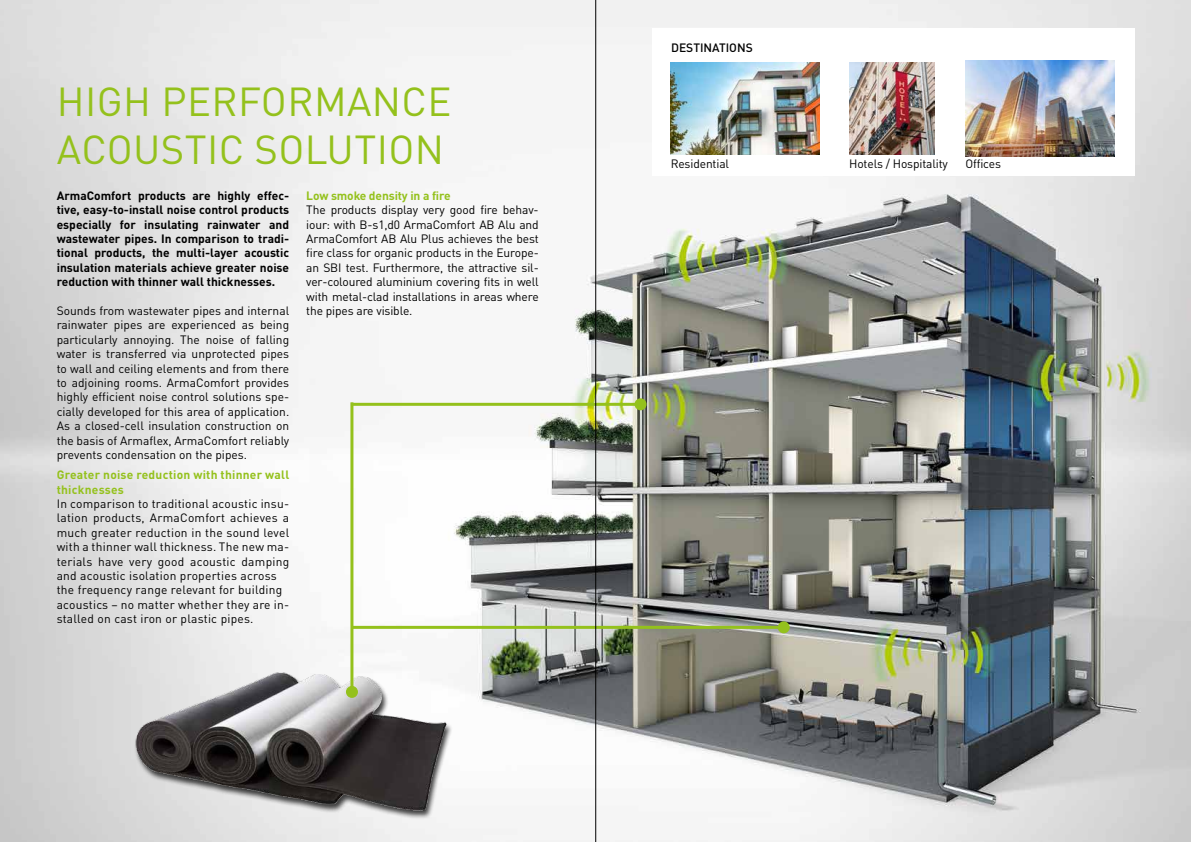
<style>
.page{position:relative;width:1191px;height:842px;background:#fff}
.page>*{position:absolute;margin:0;border:0;box-sizing:border-box;transform-origin:0 0}
.t1{font:40px/48px "DIN Pro";letter-spacing:.01em;color:#94c11c}
.t2{font:12px/14.4px "DIN Pro";letter-spacing:.02em;color:#000;text-align:justify}
.t3{font:700 12px/14.4px "DIN Pro";color:#000;text-align:justify}
.t4{font:700 12px/14.4px "DIN Pro";letter-spacing:.02em;color:#94c11c}
.t5{font:12px "DIN Pro";letter-spacing:-.01em;color:#000}
.t6{font:700 12px "DIN Pro";letter-spacing:-.01em;color:#94c11c}
.t7{font:500 12px "DIN Pro";color:#000}
</style>
<div class="page">
<img style="left:0;top:0;width:1191px;height:842px">
<hr style="left:351px;top:403px;width:289px;height:3px;background:#94c11c">
<div style="left:634px;top:398px;width:12px;height:12px;background:#94c11c;border-radius:50%"></div>
<img style="left:126px;top:663px;width:327px;height:165px">
<hr style="left:350px;top:402px;width:3px;height:290px;background:#94c11c">
<div style="left:346px;top:686px;width:12px;height:12px;background:#94c11c;border-radius:50%"></div>
<hr style="left:352px;top:626px;width:431px;height:3px;background:#94c11c">
<div style="left:777px;top:621px;width:12px;height:12px;background:#94c11c;border-radius:50%"></div>
<div style="left:652px;top:28px;width:482px;height:148px;background:#fff"></div>
<img style="left:849px;top:62px;width:85px;height:92px">
<img style="left:671px;top:62px;width:149px;height:92px">
<img style="left:965px;top:60px;width:149px;height:97px">
<hr style="left:595px;top:0;width:1px;height:842px;background:#000">
<h1 class="t1" style="left:57px;top:73px;width:396px">HIGH PERFORMANCE<br>ACOUSTIC SOLUTION</h1>
<p class="t3" style="left:57px;top:187px;width:234px">ArmaComfort products are highly effec&shy;tive, easy-to-install noise control products especially for insulating rainwater and wastewater pipes. In comparison to tradi&shy;tional products, the multi-layer acoustic insulation materials achieve greater noise reduction with thinner wall thicknesses.</p>
<p class="t2" style="left:57px;top:302px;width:234px">Sounds from wastewater pipes and internal rainwater pipes are experienced as being particularly annoying. The noise of falling water is transferred via unprotected pipes to wall and ceiling elements and from there to adjoining rooms. ArmaComfort provides highly efficient noise control solutions spe&shy;cially developed for this area of application.<br>As a closed-cell insulation construction on the basis of Armaflex, ArmaComfort reliably prevents condensation on the pipes.</p>
<p class="t4" style="left:57px;top:466px;width:234px">Greater noise reduction with thinner wall thicknesses</p>
<p class="t2" style="left:57px;top:495px;width:234px;text-align:left">In comparison to traditional acoustic insu&shy;lation products, ArmaComfort achieves a much greater reduction in the sound level with a thinner wall thickness. The new ma&shy;terials have very good acoustic damping and acoustic isolation properties across the frequency range relevant for building acoustics – no matter whether they are in&shy;stalled on cast iron or plastic pipes.</p>
<p class="t6" style="left:306px;top:185px;width:146px">Low smoke density in a fire</p>
<p class="t2" style="left:306px;top:201px;width:234px">The products display very good fire behav&shy;iour: with B-s1,d0 ArmaComfort AB Alu and ArmaComfort AB Alu Plus achieves the best fire class for organic products in the Europe&shy;an SBI test. Furthermore, the attractive sil&shy;ver-coloured aluminium covering fits in well with metal-clad installations in areas where the pipes are visible.</p>
<p class="t7" style="left:671px;top:38px;width:83px">DESTINATIONS</p>
<p class="t5" style="left:671px;top:154px;width:60px">Residential</p>
<p class="t5" style="left:849px;top:154px;width:100px">Hotels / Hospitality</p>
<p class="t5" style="left:965px;top:154px;width:37px">Offices</p>
</div>
